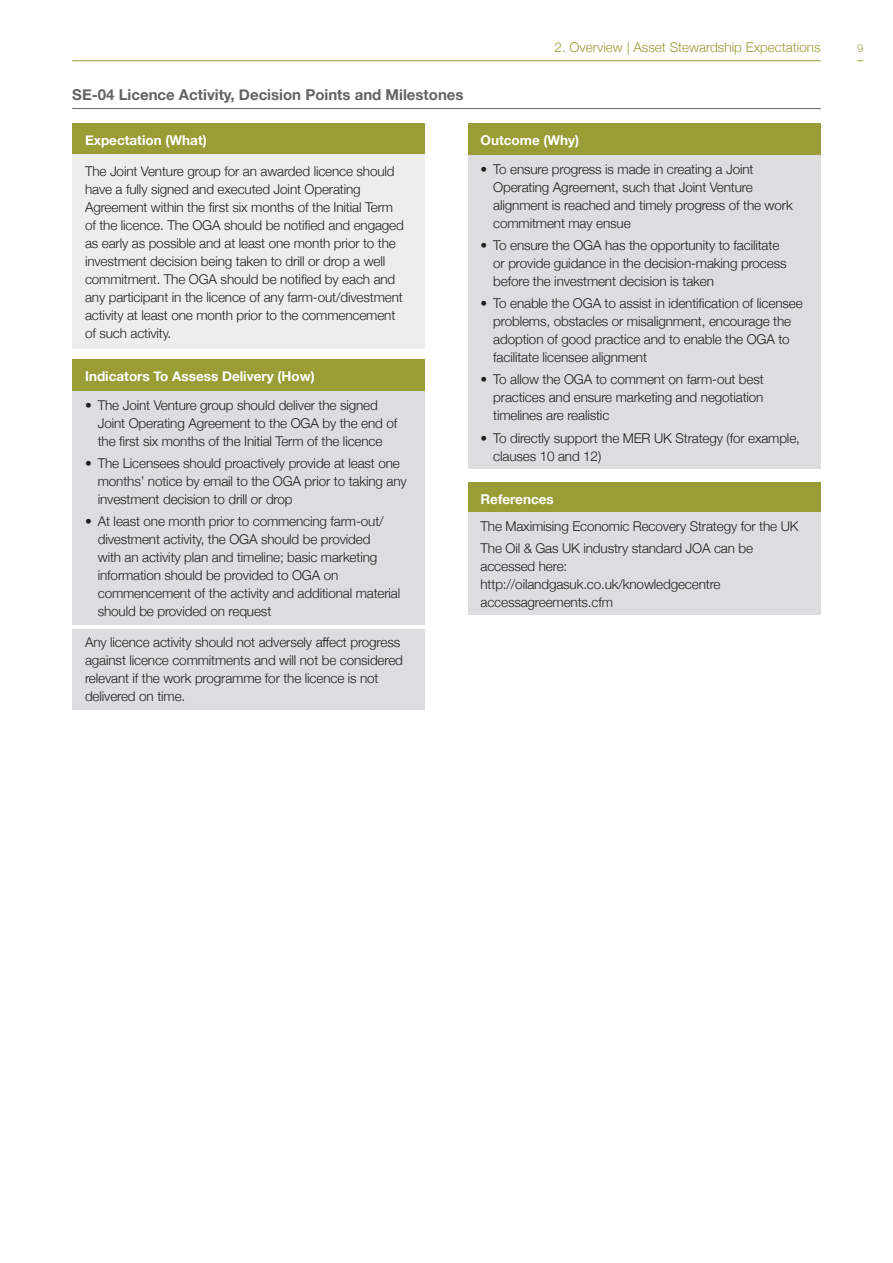
<style>
.page{position:relative;width:893px;height:1263px;background:#fff}
.page>*{position:absolute;margin:0;border:0;box-sizing:border-box;transform-origin:0 0}
.Sub_title_3{font:700 15px "Helvetica Neue";color:#616365}
.Light_Green_grey{font:300 13.5px/18px "Helvetica Neue";letter-spacing:-.01em;color:#231f20}
.OBJECTIVE_BOX_LIGHT{font:300 13.5px/18px "Helvetica Neue";letter-spacing:-.01em;color:#231f20}
.bullet_boxes_2016{font:700 13.5px "Helvetica Neue";color:#fff}
.page_header{font:300 13.5px "Helvetica Neue";color:#9a9c36}
.page_numbers{font:300 10.5px "Helvetica Neue";color:#9a9c36}
</style>
<div class="page">
<hr style="left:72px;top:108px;width:749px;height:1px;background:#616365">
<div style="left:72px;top:123px;width:353px;height:33px;background:#9a9c36"></div>
<div style="left:72px;top:154px;width:353px;height:195px;background:#ededee"></div>
<div style="left:72px;top:360px;width:353px;height:33px;background:#9a9c36"></div>
<div style="left:72px;top:392px;width:353px;height:62px;background:#dcdddf"></div>
<div style="left:72px;top:450px;width:353px;height:62px;background:#dcdddf"></div>
<div style="left:72px;top:508px;width:353px;height:116px;background:#dcdddf"></div>
<div style="left:72px;top:629px;width:353px;height:80px;background:#dcdddf"></div>
<div style="left:468px;top:123px;width:353px;height:33px;background:#9a9c36"></div>
<div style="left:468px;top:155px;width:353px;height:81px;background:#dcdddf"></div>
<div style="left:468px;top:232px;width:353px;height:62px;background:#dcdddf"></div>
<div style="left:468px;top:290px;width:353px;height:80px;background:#dcdddf"></div>
<div style="left:468px;top:366px;width:353px;height:62px;background:#dcdddf"></div>
<div style="left:468px;top:424px;width:353px;height:45px;background:#dcdddf"></div>
<div style="left:468px;top:482px;width:353px;height:34px;background:#9a9c36"></div>
<div style="left:468px;top:512px;width:353px;height:27px;background:#dcdddf"></div>
<div style="left:468px;top:535px;width:353px;height:80px;background:#dcdddf"></div>
<hr style="left:72px;top:60px;width:749px;height:1px;background:#9a9c36">
<p class="Sub_title_3" style="left:72px;top:83px;width:393px">SE-04 Licence Activity, Decision Points and Milestones</p>
<p class="bullet_boxes_2016" style="left:85px;top:130px;width:123px">Expectation (What)</p>
<p class="OBJECTIVE_BOX_LIGHT" style="left:85px;top:161px;width:320px">The Joint Venture group for an awarded licence should have a fully signed and executed Joint Operating Agreement within the first six months of the Initial Term of the licence. The OGA should be notified and engaged as early as possible and at least one month prior to the investment decision being taken to drill or drop a well commitment. The OGA should be notified by each and any participant in the licence of any farm-out/divestment activity at least one month prior to the commencement of such activity.</p>
<p class="bullet_boxes_2016" style="left:85px;top:366px;width:231px">Indicators To Assess Delivery (How)</p>
<p class="Light_Green_grey" style="left:98px;top:395px;width:301px;text-indent:-13px">• The Joint Venture group should deliver the signed<br>Joint Operating Agreement to the OGA by the end of the first six months of the Initial Term of the licence</p>
<p class="Light_Green_grey" style="left:98px;top:453px;width:310px;text-indent:-13px">• The Licensees should proactively provide at least one months’ notice by email to the OGA prior to taking any investment decision to drill or drop</p>
<p class="Light_Green_grey" style="left:98px;top:512px;width:304px;text-indent:-13px">• At least one month prior to commencing farm-out/ divestment activity, the OGA should be provided<br>with an activity plan and timeline; basic marketing information should be provided to OGA on commencement of the activity and additional material should be provided on request</p>
<p class="Light_Green_grey" style="left:85px;top:632px;width:319px">Any licence activity should not adversely affect progress against licence commitments and will not be considered relevant if the work programme for the licence is not delivered on time.</p>
<p class="page_header" style="left:555px;top:36px;width:268px">2. Overview | Asset Stewardship Expectations</p>
<p class="page_numbers" style="left:857px;top:40px;width:7px">9</p>
<p class="bullet_boxes_2016" style="left:480px;top:130px;width:100px">Outcome (Why)</p>
<p class="Light_Green_grey" style="left:493px;top:159px;width:301px;text-indent:-13px">• To ensure progress is made in creating a Joint Operating Agreement, such that Joint Venture alignment is reached and timely progress of the work commitment may ensue</p>
<p class="Light_Green_grey" style="left:493px;top:235px;width:295px;text-indent:-13px">• To ensure the OGA has the opportunity to facilitate or provide guidance in the decision-making process before the investment decision is taken</p>
<p class="Light_Green_grey" style="left:493px;top:293px;width:311px;text-indent:-13px">• To enable the OGA to assist in identification of licensee problems, obstacles or misalignment, encourage the adoption of good practice and to enable the OGA to facilitate licensee alignment</p>
<p class="Light_Green_grey" style="left:493px;top:370px;width:272px;text-align:justify;text-indent:-13px">• To allow the OGA to comment on farm-out best practices and ensure marketing and negotiation timelines are realistic</p>
<p class="Light_Green_grey" style="left:493px;top:428px;width:308px;text-indent:-13px">• To directly support the MER UK Strategy (for example, clauses 10 and 12)</p>
<p class="bullet_boxes_2016" style="left:480px;top:489px;width:75px">References</p>
<p class="Light_Green_grey" style="left:480px;top:516px;width:320px">The Maximising Economic Recovery Strategy for the UK</p>
<p class="Light_Green_grey" style="left:480px;top:538px;width:274px">The Oil &amp; Gas UK industry standard JOA can be accessed here: http://oilandgasuk.co.uk/knowledgecentre accessagreements.cfm</p>
</div>
